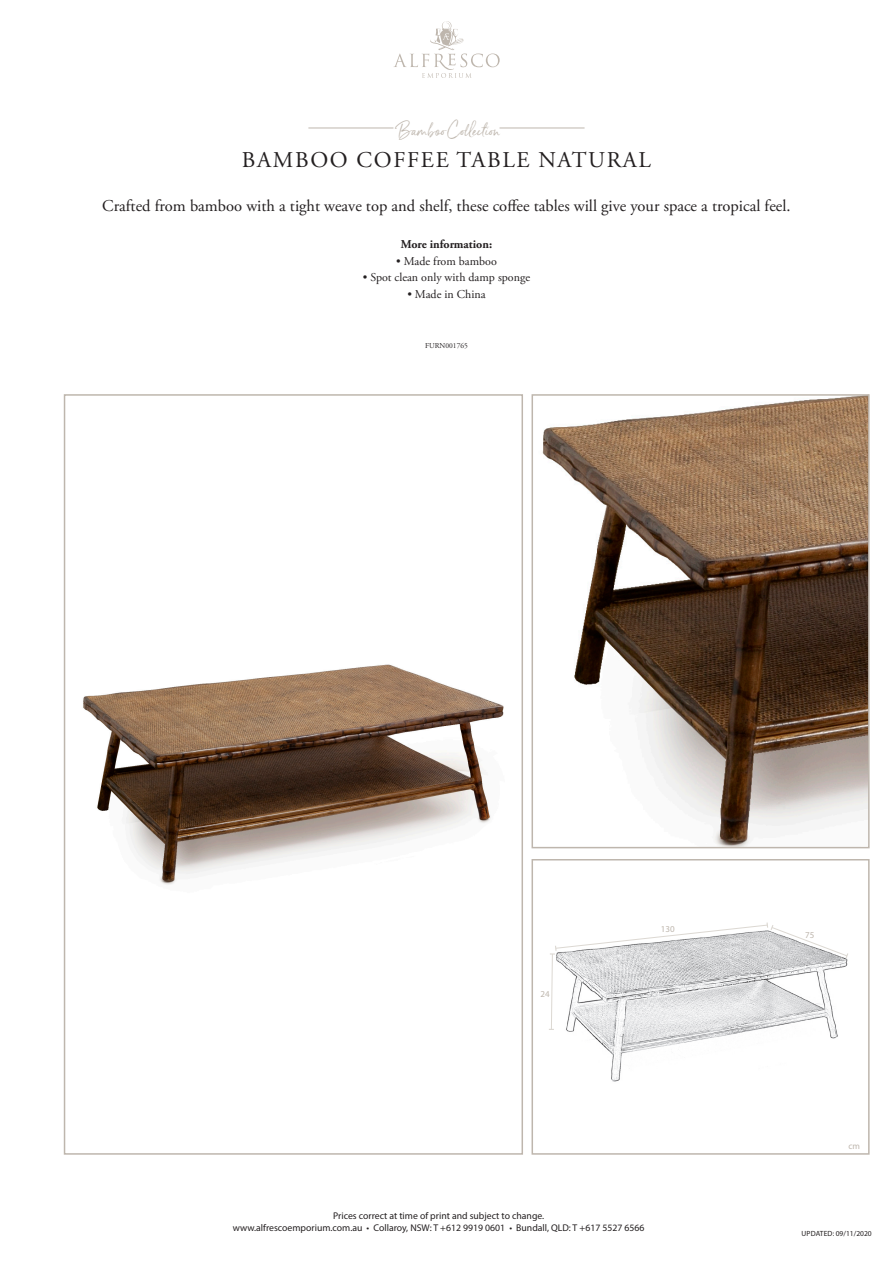
<style>
.page{position:relative;width:893px;height:1263px;background:#fff}
.page>*{position:absolute;margin:0;border:0;box-sizing:border-box;transform-origin:0 0}
.t1{font:22.5px "Adobe Garamond Pro";letter-spacing:.075em;color:#231f20}
.t2{font:19.5px "Serendipity";color:#beb6ad}
.t3{font:16.5px "Adobe Garamond Pro";color:#231f20}
.t4{font:12px "Adobe Garamond Pro";color:#231f20}
.t5{font:700 12px "Adobe Garamond Pro";color:#231f20}
.t6{font:9.75px/12px "Myriad Pro";color:#231f20;text-align:center}
.t7{font:9px "Myriad Pro";color:#beb6ad}
.t8{font:7.5px "Myriad Pro";color:#231f20}
.t9{font:7.5px "Adobe Garamond Pro";color:#231f20}
</style>
<div class="page">
<svg style="left:393px;top:21px;width:107px;height:57px"></svg>
<img style="left:566px;top:1030px;width:272px;height:52px">
<div style="left:531px;top:859px;width:339px;height:296px;border:2px solid #beb6ad"></div>
<img style="left:542px;top:397px;width:325px;height:448px">
<div style="left:531px;top:394px;width:339px;height:454px;border:2px solid #beb6ad"></div>
<img style="left:83px;top:664px;width:421px;height:221px">
<div style="left:64px;top:394px;width:459px;height:761px;border:2px solid #beb6ad"></div>
<hr style="left:308px;top:128px;width:85px;height:1px;background:#beb6ad">
<hr style="left:499px;top:128px;width:86px;height:1px;background:#beb6ad">
<svg style="left:549px;top:922px;width:299px;height:108px"></svg>
<p class="t2" style="left:396px;top:118px;width:105px">Bamboo Collection</p>
<p class="t1" style="left:242px;top:146px;width:411px">BAMBOO COFFEE TABLE NATURAL</p>
<p class="t3" style="left:102px;top:195px;width:690px">Crafted from bamboo with a tight weave top and shelf, these coffee tables will give your space a tropical feel.</p>
<p class="t5" style="left:401px;top:238px;width:93px">More information:</p>
<p class="t4" style="left:396px;top:254px;width:102px">• Made from bamboo</p>
<p class="t4" style="left:363px;top:270px;width:169px">• Spot clean only with damp sponge</p>
<p class="t4" style="left:407px;top:287px;width:80px">• Made in China</p>
<p class="t9" style="left:425px;top:341px;width:44px">FURN001765</p>
<p class="t7" style="left:540px;top:989px;width:11px">24</p>
<p class="t7" style="left:661px;top:924px;width:15px">130</p>
<p class="t6" style="left:233px;top:1210px;width:413px">Prices correct at time of print and subject to change.<br>www.alfrescoemporium.com.au • Collaroy, NSW: T +612 9919 0601 • Bundall, QLD: T +617 5527 6566</p>
<p class="t7" style="left:805px;top:930px;width:11px">75</p>
<p class="t7" style="left:848px;top:1141px;width:13px">cm</p>
<p class="t8" style="left:801px;top:1229px;width:72px">UPDATED: 09/11/2020</p>
</div>
